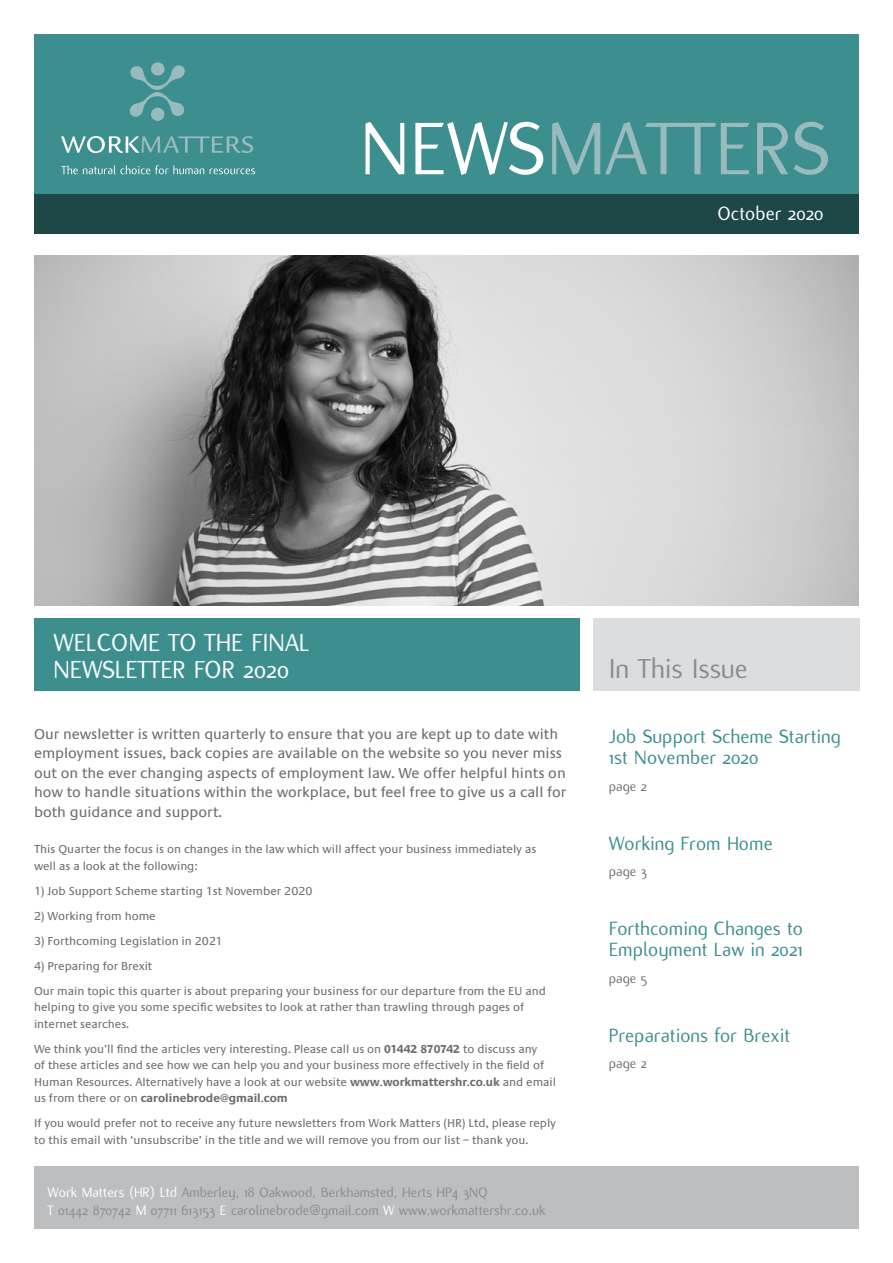
<style>
.page{position:relative;width:893px;height:1263px;background:#fff}
.page>*{position:absolute;margin:0;border:0;box-sizing:border-box;transform-origin:0 0}
.t1{font:81.45px "Flux";color:#9abbbd}
.t2{font:30px "Flux";color:#8a8c8e}
.t3{font:27px/27px "Flux";color:#fff}
.t4{font:21px/21px "Flux";color:#3d8f8f}
.t5{font:21px "Flux";color:#fff}
.t6{font:15px/19.5px "Praxis";color:#6d6e71}
.t7{font:15px/18px "Flux";color:#8a8c8e}
.t8{font:15px "Flux";color:#6d6e71}
.t9{font:12px/16.5px "Praxis";color:#6d6e71}
.s1{color:#fff}
.s2{font-weight:700}
</style>
<div class="page">
<img style="left:34px;top:255px;width:825px;height:351px">
<div style="left:34px;top:618px;width:546px;height:72px;background:#3d8f8f"></div>
<div style="left:34px;top:1167px;width:825px;height:62px;background:#bcbec0"></div>
<div style="left:34px;top:34px;width:825px;height:200px;background:#3d8f8f"></div>
<div style="left:34px;top:194px;width:825px;height:40px;background:#1e4747"></div>
<svg style="left:61px;top:165px;width:143px;height:9px"></svg>
<svg style="left:210px;top:168px;width:45px;height:6px"></svg>
<div style="left:151px;top:108px;width:13px;height:13px;background:#9abbbd;border-radius:50%"></div>
<svg style="left:151px;top:62px;width:14px;height:14px"></svg>
<svg style="left:130px;top:65px;width:55px;height:52px"></svg>
<svg style="left:61px;top:136px;width:192px;height:17px"></svg>
<div style="left:593px;top:618px;width:267px;height:72px;background:#dcddde"></div>
<h1 class="t1" style="left:360px;top:104px;width:471px"><span class="s1">NEWS</span>MATTERS</h1>
<h3 class="t5" style="left:718px;top:202px;width:107px">October 2020</h3>
<h3 class="t3" style="left:54px;top:629px;width:258px">WELCOME TO THE FINAL<br>NEWSLETTER FOR 2020</h3>
<h2 class="t2" style="left:609px;top:652px;width:141px">In This Issue</h2>
<p class="t6" style="left:34px;top:724px;width:534px">Our newsletter is written quarterly to ensure that you are kept up to date with employment issues, back copies are available on the website so you never miss out on the ever changing aspects of employment law. We offer helpful hints on how to handle situations within the workplace, but feel free to give us a call for both guidance and support.</p>
<p class="t9" style="left:34px;top:841px;width:504px">This Quarter the focus is on changes in the law which will affect your business immediately as well as a look at the following:</p>
<p class="t9" style="left:34px;top:883px;width:280px">1) Job Support Scheme starting 1st November 2020</p>
<p class="t9" style="left:34px;top:908px;width:123px">2) Working from home</p>
<p class="t9" style="left:34px;top:933px;width:190px">3) Forthcoming Legislation in 2021</p>
<p class="t9" style="left:34px;top:954px;width:513px;line-height:25px">4) Preparing for Brexit<br>Our main topic this quarter is about preparing your business for our departure from the EU and</p>
<p class="t9" style="left:34px;top:999px;width:492px">helping to give you some specific websites to look at rather than trawling through pages of internet searches.</p>
<p class="t9" style="left:34px;top:1041px;width:524px">We think you’ll find the articles very interesting. Please call us on <span class="s2">01442 870742</span> to discuss any<br>of these articles and see how we can help you and your business more effectively in the field of Human Resources. Alternatively have a look at our website <span class="s2">www.workmattershr.co.uk</span> and email us from there or on <span class="s2">carolinebrode@gmail.com</span></p>
<p class="t9" style="left:34px;top:1115px;width:524px">If you would prefer not to receive any future newsletters from Work Matters (HR) Ltd, please reply to this email with ‘unsubscribe’ in the title and we will remove you from our list – thank you.</p>
<p class="t7" style="left:47px;top:1183px;width:499px"><span class="s1">Work Matters (HR) Ltd</span> Amberley, 18 Oakwood, Berkhamsted, Herts HP4 3NQ<br><span class="s1">T</span> 01442 870742 <span class="s1">M</span> 07711 613153 <span class="s1">E</span> carolinebrode@gmail.com <span class="s1">W</span> www.workmattershr.co.uk</p>
<h3 class="t4" style="left:609px;top:726px;width:234px">Job Support Scheme Starting<br>1st November 2020</h3>
<p class="t8" style="left:609px;top:778px;width:40px">page 2</p>
<h3 class="t4" style="left:609px;top:833px;width:166px">Working From Home</h3>
<p class="t8" style="left:609px;top:863px;width:40px">page 3</p>
<h3 class="t4" style="left:609px;top:918px;width:196px">Forthcoming Changes to<br>Employment Law in 2021</h3>
<p class="t8" style="left:609px;top:970px;width:40px">page 5</p>
<h3 class="t4" style="left:609px;top:1025px;width:183px">Preparations for Brexit</h3>
<p class="t8" style="left:609px;top:1055px;width:40px">page 2</p>
</div>
